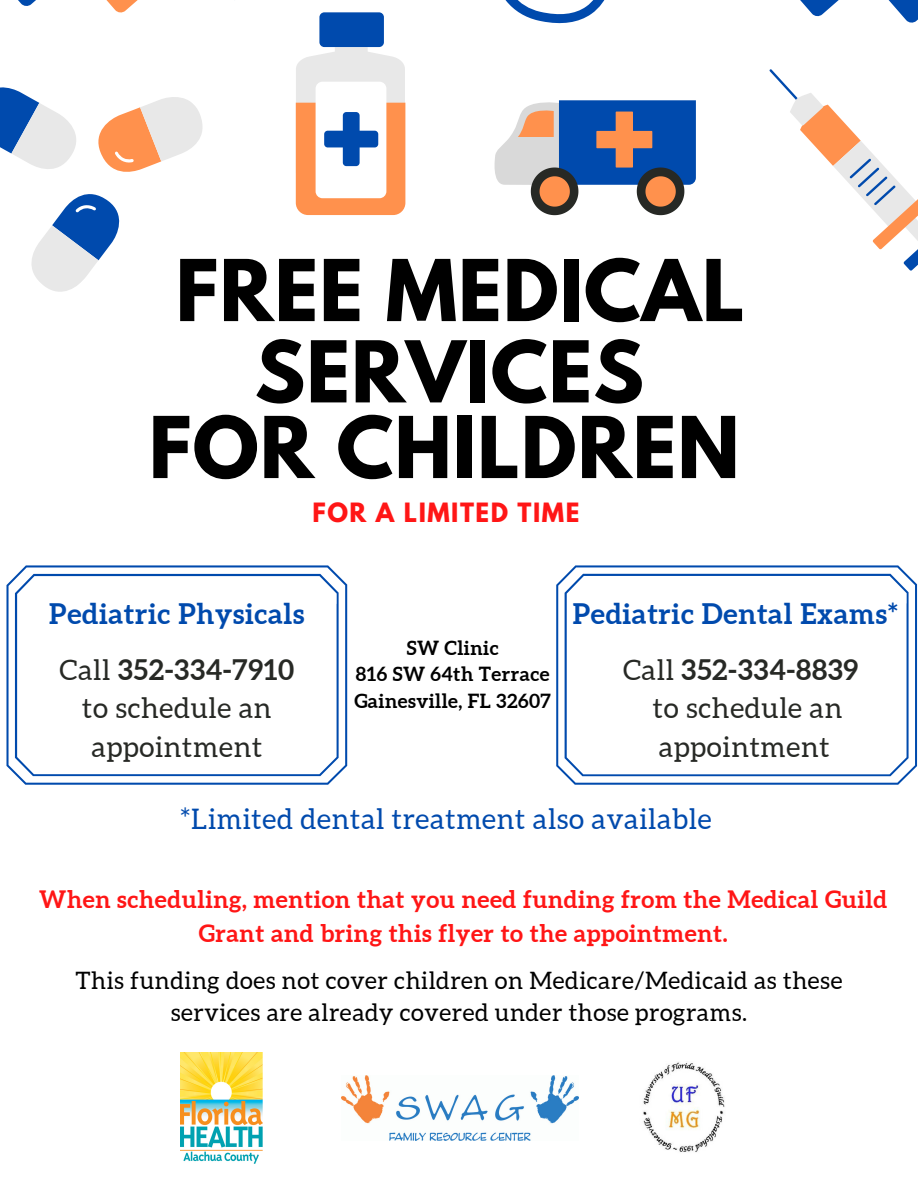
<style>
.page{position:relative;width:918px;height:1188px;background:#fff}
.page>*{position:absolute;margin:0;border:0;box-sizing:border-box;transform-origin:0 0}
.t1{font:700 75.45px/81.3px "League Spartan";letter-spacing:.015em;color:#000;text-align:center}
.t2{font:28.35px/38.8px "Aleo";letter-spacing:.025em;color:#272925;text-align:center}
.t3{font:700 28.35px "Aleo";letter-spacing:.025em;color:#004aad}
.t4{font:28.35px "Aleo";letter-spacing:.025em;color:#004aad}
.t5{font:24px/31.8px "Aleo";letter-spacing:.025em;color:#000;text-align:center}
.t6{font:700 24px/33.6px "Aleo";letter-spacing:.025em;color:#ff1616;text-align:center}
.t7{font:700 23.55px "League Spartan";letter-spacing:.065em;color:#ff1616}
.t8{font:700 19.5px/26.5px "Aleo";letter-spacing:.025em;color:#000;text-align:center}
.s1{font-weight:700}
</style>
<div class="page">
<svg style="left:505px;top:0;width:100px;height:23px"></svg>
<svg style="left:494px;top:100px;width:202px;height:115px"></svg>
<svg style="left:0;top:87px;width:203px;height:205px"></svg>
<svg style="left:296px;top:47px;width:109px;height:168px;background:#f6bb97"></svg>
<div style="left:316px;top:82px;width:70px;height:116px;background:#fff;border-radius:7px"></div>
<div style="left:319px;top:12px;width:65px;height:35px;background:#004aad;border-radius:5px"></div>
<div style="left:324px;top:131px;width:54px;height:16px;background:#004aad;border-radius:4px"></div>
<div style="left:343px;top:112px;width:17px;height:54px;background:#004aad;border-radius:4px"></div>
<svg style="left:18px;top:0;width:120px;height:12px"></svg>
<svg style="left:800px;top:0;width:118px;height:23px"></svg>
<svg style="left:770px;top:69px;width:148px;height:202px"></svg>
<img style="left:643px;top:1062px;width:82px;height:90px">
<img style="left:342px;top:1076px;width:236px;height:64px">
<svg style="left:556px;top:565px;width:361px;height:220px"></svg>
<svg style="left:6px;top:565px;width:341px;height:220px"></svg>
<img style="left:180px;top:1053px;width:82px;height:110px">
<h1 class="t1" style="left:176px;top:260px;width:570px">FREE MEDICAL<br>SERVICES</h1>
<h1 class="t1" style="left:149px;top:417px;width:592px">FOR CHILDREN</h1>
<p class="t7" style="left:313px;top:501px;width:268px">FOR A LIMITED TIME</p>
<p class="t3" style="left:49px;top:598px;width:257px">Pediatric Physicals</p>
<p class="t2" style="left:59px;top:650px;width:236px">Call <span class="s1">352-334-7910 </span>to schedule an appointment</p>
<p class="t8" style="left:354px;top:634px;width:198px">SW Clinic<br>816 SW 64th Terrace<br>Gainesville, FL 32607</p>
<p class="t3" style="left:573px;top:598px;width:327px">Pediatric Dental Exams*</p>
<p class="t2" style="left:623px;top:650px;width:237px">Call <span class="s1">352-334-8839 </span>to schedule an appointment</p>
<p class="t4" style="left:180px;top:803px;width:533px">*Limited dental treatment also available</p>
<p class="t6" style="left:39px;top:882px;width:849px">When scheduling, mention that you need funding from the Medical Guild<br>Grant and bring this flyer to the appointment.</p>
<p class="t5" style="left:75px;top:965px;width:768px">This funding does not cover children on Medicare/Medicaid as these services are already covered under those programs.</p>
</div>
